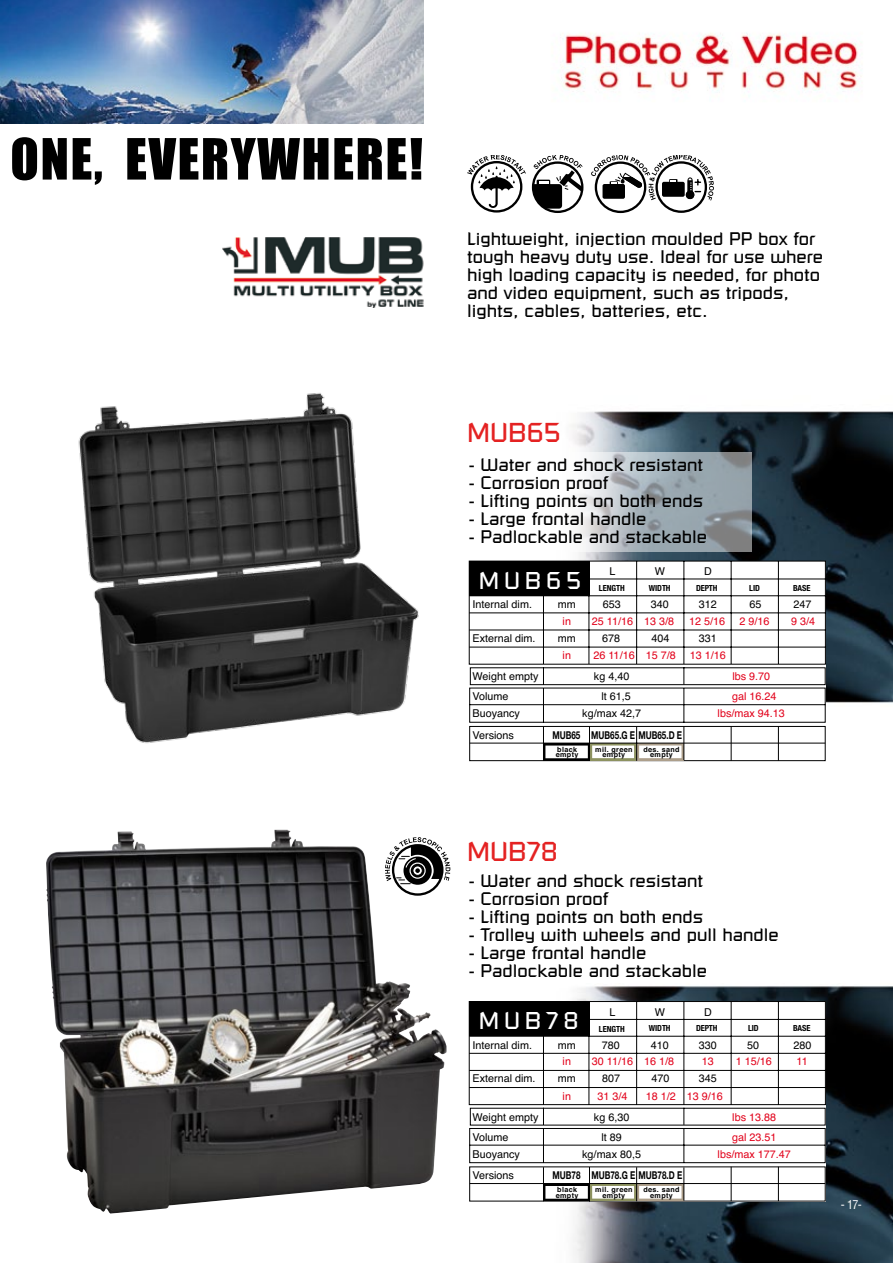
<style>
.page{position:relative;width:893px;height:1263px;background:#fff}
.page>*{position:absolute;margin:0;border:0;box-sizing:border-box;transform-origin:0 0}
.t1{font:52.5px "Impact";letter-spacing:.03em;color:#000}
.t2{font:27px "Russell Square";color:#e42222}
.t3{font:24px "Russell Square";letter-spacing:.2em;color:#fff}
.t4{font:18px/18px "Russell Square";color:#000}
.t5{font:condensed 12px "Helvetica";color:#fff}
.t6{font:10.8px "Helvetica";color:#000}
.t7{font:10.8px "Helvetica";color:#e2001a}
.t8{font:700 10.8px "Helvetica Neue";color:#000;scale:.75 1}
.t9{font:700 condensed 8.4px "Helvetica Neue";letter-spacing:-.01em;color:#000}
.t10{font:700 7.2px/5.4px "Helvetica";letter-spacing:.05em;color:#000;text-align:center}
</style>
<div class="page">
<img style="left:0;top:0;width:893px;height:1263px">
<img style="left:0;top:0;width:1px;height:123px">
<img style="left:1px;top:0;width:422px;height:123px">
<img style="left:46px;top:830px;width:400px;height:383px">
<svg style="left:467px;top:155px;width:59px;height:53px"></svg>
<svg style="left:385px;top:837px;width:65px;height:47px"></svg>
<div style="left:532px;top:161px;width:51px;height:52px;border:2px solid #000;border-radius:50%"></div>
<svg style="left:533px;top:155px;width:50px;height:54px"></svg>
<svg style="left:591px;top:155px;width:123px;height:46px"></svg>
<img style="left:222px;top:236px;width:206px;height:72px">
<svg style="left:469px;top:1001px;width:357px;height:200px"></svg>
<svg style="left:590px;top:1184px;width:46px;height:17px"></svg>
<div style="left:592px;top:1186px;width:42px;height:12px;background:#fff"></div>
<svg style="left:637px;top:1184px;width:46px;height:17px"></svg>
<div style="left:639px;top:1186px;width:42px;height:12px;background:#fff"></div>
<hr style="left:470px;top:1183px;width:355px;height:1px;background:#000">
<hr style="left:636px;top:1167px;width:1px;height:34px;background:#000">
<hr style="left:683px;top:1167px;width:1px;height:34px;background:#000">
<svg style="left:469px;top:561px;width:357px;height:200px"></svg>
<svg style="left:590px;top:744px;width:46px;height:16px"></svg>
<div style="left:592px;top:745px;width:42px;height:13px;background:#fff;border:2px solid #fff"></div>
<svg style="left:637px;top:744px;width:46px;height:16px"></svg>
<div style="left:639px;top:745px;width:42px;height:13px;background:#fff;border:2px solid #fff"></div>
<hr style="left:636px;top:727px;width:1px;height:34px;background:#000">
<hr style="left:470px;top:743px;width:355px;height:1px;background:#000">
<hr style="left:683px;top:726px;width:1px;height:34px;background:#000">
<img style="left:69px;top:373px;width:359px;height:390px">
<svg style="left:462px;top:452px;width:290px;height:99px"></svg>
<h1 class="t1" style="left:10px;top:118px;width:414px">ONE, EVERYWHERE!</h1>
<p class="t4" style="left:467px;top:229px;width:357px">Lightweight, injection moulded PP box for tough heavy duty use. Ideal for use where high loading capacity is needed, for photo and video equipment, such as tripods, lights, cables, batteries, etc.</p>
<h2 class="t2" style="left:467px;top:416px;width:95px">MUB65</h2>
<p class="t4" style="left:469px;top:455px;width:236px">- Water and shock resistant</p>
<p class="t4" style="left:469px;top:473px;width:141px">- Corrosion proof</p>
<p class="t4" style="left:469px;top:491px;width:236px">- Lifting points on both ends</p>
<p class="t4" style="left:469px;top:509px;width:179px">- Large frontal handle</p>
<p class="t4" style="left:469px;top:527px;width:240px">- Padlockable and stackable</p>
<h3 class="t3" style="left:479px;top:565px;width:104px">MUB65</h3>
<p class="t6" style="left:609px;top:563px;width:8px">L</p>
<p class="t6" style="left:655px;top:563px;width:12px">W</p>
<p class="t6" style="left:704px;top:563px;width:9px">D</p>
<p class="t9" style="left:599px;top:581px;width:27px">LENGTH</p>
<p class="t9" style="left:649px;top:581px;width:23px">WIDTH</p>
<p class="t9" style="left:696px;top:581px;width:23px">DEPTH</p>
<p class="t9" style="left:749px;top:581px;width:12px">LID</p>
<p class="t9" style="left:793px;top:581px;width:19px">BASE</p>
<p class="t6" style="left:473px;top:596px;width:61px">Internal dim.</p>
<p class="t6" style="left:558px;top:596px;width:19px">mm</p>
<p class="t6" style="left:603px;top:596px;width:20px">653</p>
<p class="t6" style="left:651px;top:596px;width:20px">340</p>
<p class="t6" style="left:699px;top:596px;width:20px">312</p>
<p class="t6" style="left:749px;top:596px;width:14px">65</p>
<p class="t6" style="left:793px;top:596px;width:20px">247</p>
<p class="t7" style="left:563px;top:613px;width:10px">in</p>
<p class="t7" style="left:592px;top:613px;width:84px">25 11/16 13 3/8</p>
<p class="t7" style="left:689px;top:613px;width:38px">12 5/16</p>
<p class="t7" style="left:740px;top:613px;width:32px">2 9/16</p>
<p class="t7" style="left:791px;top:613px;width:26px">9 3/4</p>
<p class="t6" style="left:473px;top:630px;width:65px">External dim.</p>
<p class="t6" style="left:558px;top:630px;width:19px">mm</p>
<p class="t6" style="left:602px;top:630px;width:20px">678</p>
<p class="t6" style="left:651px;top:630px;width:20px">404</p>
<p class="t6" style="left:699px;top:630px;width:20px">331</p>
<p class="t7" style="left:563px;top:647px;width:10px">in</p>
<p class="t7" style="left:593px;top:647px;width:84px">26 11/16 15 7/8</p>
<p class="t7" style="left:690px;top:647px;width:38px">13 1/16</p>
<p class="t6" style="left:473px;top:668px;width:67px">Weight empty</p>
<p class="t6" style="left:594px;top:668px;width:37px">kg 4,40</p>
<p class="t7" style="left:732px;top:668px;width:39px">lbs 9.70</p>
<p class="t6" style="left:473px;top:688px;width:38px">Volume</p>
<p class="t6" style="left:601px;top:688px;width:31px">lt 61,5</p>
<p class="t7" style="left:732px;top:688px;width:46px">gal 16.24</p>
<p class="t6" style="left:473px;top:705px;width:49px">Buoyancy</p>
<p class="t6" style="left:582px;top:705px;width:60px">kg/max 42,7</p>
<p class="t7" style="left:718px;top:705px;width:69px">lbs/max 94.13</p>
<p class="t6" style="left:473px;top:727px;width:43px">Versions</p>
<p class="t8" style="left:552px;top:729px;width:175px">MUB65 MUB65.G E MUB65.D E</p>
<p class="t10" style="left:556px;top:747px;width:24px;text-align:left">black empty</p>
<p class="t10" style="left:595px;top:747px;width:39px">mil. green empty</p>
<p class="t10" style="left:643px;top:747px;width:38px">des. sand empty</p>
<h2 class="t2" style="left:467px;top:835px;width:92px">MUB78</h2>
<p class="t4" style="left:469px;top:871px;width:236px">- Water and shock resistant</p>
<p class="t4" style="left:469px;top:889px;width:141px">- Corrosion proof</p>
<p class="t4" style="left:469px;top:907px;width:236px">- Lifting points on both ends</p>
<p class="t4" style="left:469px;top:925px;width:311px">- Trolley with wheels and pull handle</p>
<p class="t4" style="left:469px;top:943px;width:179px">- Large frontal handle</p>
<p class="t4" style="left:469px;top:961px;width:240px">- Padlockable and stackable</p>
<h3 class="t3" style="left:479px;top:1006px;width:101px">MUB78</h3>
<p class="t6" style="left:609px;top:1004px;width:8px">L</p>
<p class="t6" style="left:655px;top:1004px;width:12px">W</p>
<p class="t6" style="left:704px;top:1004px;width:9px">D</p>
<p class="t9" style="left:599px;top:1022px;width:27px">LENGTH</p>
<p class="t9" style="left:649px;top:1021px;width:23px">WIDTH</p>
<p class="t9" style="left:696px;top:1021px;width:23px">DEPTH</p>
<p class="t9" style="left:748px;top:1021px;width:12px">LID</p>
<p class="t9" style="left:793px;top:1021px;width:19px">BASE</p>
<p class="t6" style="left:473px;top:1037px;width:61px">Internal dim.</p>
<p class="t6" style="left:558px;top:1037px;width:19px">mm</p>
<p class="t6" style="left:602px;top:1037px;width:20px">780</p>
<p class="t6" style="left:651px;top:1037px;width:20px">410</p>
<p class="t6" style="left:699px;top:1037px;width:20px">330</p>
<p class="t6" style="left:747px;top:1037px;width:14px">50</p>
<p class="t6" style="left:793px;top:1037px;width:20px">280</p>
<p class="t7" style="left:563px;top:1053px;width:10px">in</p>
<p class="t7" style="left:592px;top:1053px;width:84px">30 11/16 16 1/8</p>
<p class="t7" style="left:702px;top:1053px;width:14px">13</p>
<p class="t7" style="left:736px;top:1053px;width:38px">1 15/16</p>
<p class="t7" style="left:796px;top:1053px;width:13px">11</p>
<p class="t6" style="left:473px;top:1070px;width:65px">External dim.</p>
<p class="t6" style="left:558px;top:1070px;width:19px">mm</p>
<p class="t6" style="left:602px;top:1070px;width:20px">807</p>
<p class="t6" style="left:651px;top:1070px;width:20px">470</p>
<p class="t6" style="left:699px;top:1070px;width:20px">345</p>
<p class="t7" style="left:563px;top:1087px;width:10px">in</p>
<p class="t7" style="left:597px;top:1087px;width:32px">31 3/4</p>
<p class="t7" style="left:646px;top:1087px;width:78px">18 1/2 13 9/16</p>
<p class="t6" style="left:473px;top:1108px;width:67px">Weight empty</p>
<p class="t6" style="left:594px;top:1108px;width:37px">kg 6,30</p>
<p class="t7" style="left:732px;top:1108px;width:45px">lbs 13.88</p>
<p class="t6" style="left:473px;top:1128px;width:38px">Volume</p>
<p class="t6" style="left:601px;top:1128px;width:22px">lt 89</p>
<p class="t7" style="left:732px;top:1128px;width:46px">gal 23.51</p>
<p class="t6" style="left:473px;top:1146px;width:49px">Buoyancy</p>
<p class="t6" style="left:582px;top:1146px;width:60px">kg/max 80,5</p>
<p class="t7" style="left:718px;top:1146px;width:75px">lbs/max 177.47</p>
<p class="t6" style="left:473px;top:1167px;width:43px">Versions</p>
<p class="t8" style="left:552px;top:1169px;width:175px">MUB78 MUB78.G E MUB78.D E</p>
<p class="t10" style="left:556px;top:1187px;width:24px;text-align:left">black empty</p>
<p class="t10" style="left:595px;top:1187px;width:39px">mil. green empty</p>
<p class="t10" style="left:643px;top:1187px;width:38px">des. sand empty</p>
<p class="t5" style="left:841px;top:1197px;width:22px">- 17-</p>
</div>
